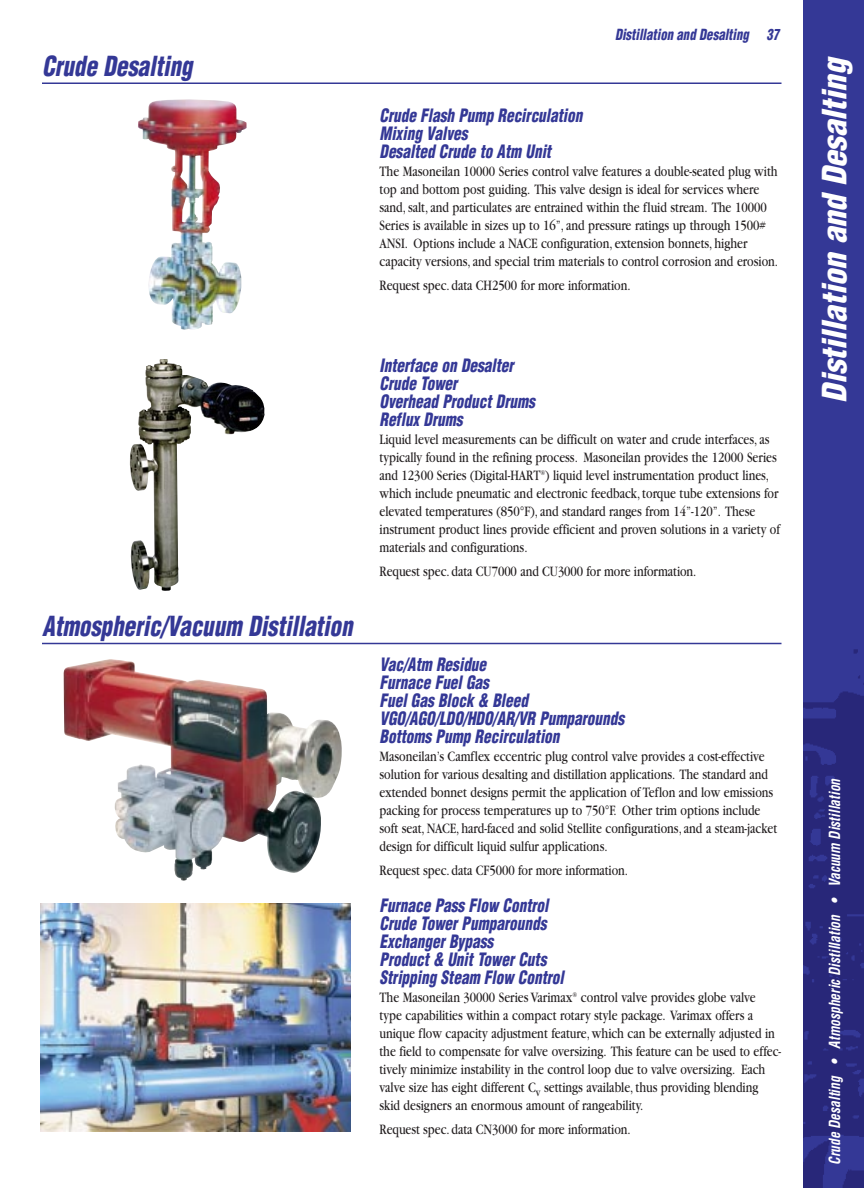
<style>
.page{position:relative;width:864px;height:1188px;background:#fff}
.page>*{position:absolute;margin:0;border:0;box-sizing:border-box;transform-origin:0 0}
.t1{font:italic 900 condensed 32.7px "Helvetica";color:#fff}
.t2{font:italic 900 condensed 27px "Helvetica";color:#343896;scale:.85 1}
.t3{font:italic 900 condensed 18px/18px "Helvetica";color:#343896;scale:.85 1}
.t4{font:15px/18px "Garamond";color:#231f20;scale:.8 1}
.t5{font:italic 700 condensed 15px "Helvetica";color:#fff;scale:.9 1}
.t6{font:italic 900 condensed 15px "Helvetica";color:#343896;scale:.85 1}
</style>
<div class="page">
<img style="left:138px;top:99px;width:109px;height:231px">
<img style="left:40px;top:904px;width:311px;height:227px">
<hr style="left:42px;top:643px;width:740px;height:1px;background:#343896">
<hr style="left:42px;top:82px;width:740px;height:2px;background:#343896">
<img style="left:130px;top:359px;width:135px;height:232px">
<img style="left:64px;top:659px;width:278px;height:222px">
<img style="left:803px;top:0;width:61px;height:1188px">
<p class="t6" style="left:615px;top:28px;width:198px">Distillation and Desalting 37</p>
<h2 class="t2" style="left:42px;top:56px;width:184px">Crude Desalting</h2>
<h1 class="t1" style="left:822px;top:403px;width:345px;rotate:-90deg">Distillation and Desalting</h1>
<p class="t3" style="left:379px;top:107px;width:244px">Crude Flash Pump Recirculation<br>Mixing Valves<br>Desalted Crude to Atm Unit</p>
<p class="t4" style="left:379px;top:163px;width:500px">The Masoneilan 10000 Series control valve features a double-seated plug with top and bottom post guiding. This valve design is ideal for services where sand, salt, and particulates are entrained within the fluid stream. The 10000<br>Series is available in sizes up to 16”, and pressure ratings up through 1500# ANSI. Options include a NACE configuration, extension bonnets, higher capacity versions, and special trim materials to control corrosion and erosion.</p>
<p class="t4" style="left:379px;top:277px;width:315px">Request spec. data CH2500 for more information.</p>
<p class="t3" style="left:379px;top:358px;width:188px">Interface on Desalter<br>Crude Tower<br>Overhead Product Drums<br>Reflux Drums</p>
<p class="t4" style="left:379px;top:432px;width:502px">Liquid level measurements can be difficult on water and crude interfaces, as typically found in the refining process. Masoneilan provides the 12000 Series and 12300 Series (Digital-HART<sup>®</sup>) liquid level instrumentation product lines, which include pneumatic and electronic feedback, torque tube extensions for elevated temperatures (850°F), and standard ranges from 14”-120”. These instrument product lines provide efficient and proven solutions in a variety of materials and configurations.</p>
<p class="t4" style="left:380px;top:564px;width:398px">Request spec. data CU7000 and CU3000 for more information.</p>
<h2 class="t2" style="left:42px;top:616px;width:372px">Atmospheric/Vacuum Distillation</h2>
<p class="t3" style="left:379px;top:657px;width:293px">Vac/Atm Residue<br>Furnace Fuel Gas<br>Fuel Gas Block &amp; Bleed<br>VGO/AGO/LDO/HDO/AR/VR Pumparounds<br>Bottoms Pump Recirculation</p>
<p class="t4" style="left:379px;top:749px;width:499px">Masoneilan’s Camflex eccentric plug control valve provides a cost-effective solution for various desalting and distillation applications. The standard and extended bonnet designs permit the application of Teflon and low emissions packing for process temperatures up to 750°F. Other trim options include soft seat, NACE, hard-faced and solid Stellite configurations, and a steam-jacket design for difficult liquid sulfur applications.</p>
<p class="t4" style="left:380px;top:863px;width:312px">Request spec. data CF5000 for more information.</p>
<p class="t3" style="left:379px;top:898px;width:222px">Furnace Pass Flow Control<br>Crude Tower Pumparounds<br>Exchanger Bypass<br>Product &amp; Unit Tower Cuts<br>Stripping Steam Flow Control</p>
<p class="t4" style="left:379px;top:990px;width:504px">The Masoneilan 30000 Series Varimax<sup>®</sup> control valve provides globe valve type capabilities within a compact rotary style package. Varimax offers a unique flow capacity adjustment feature, which can be externally adjusted in the field to compensate for valve oversizing. This feature can be used to effec&shy;tively minimize instability in the control loop due to valve oversizing. Each valve size has eight different C<sub>v</sub> settings available, thus providing blending skid designers an enormous amount of rangeability.</p>
<p class="t4" style="left:380px;top:1122px;width:315px">Request spec. data CN3000 for more information.</p>
<p class="t5" style="left:829px;top:1165px;width:433px;rotate:-90deg">Crude Desalting • Atmosp heric Disti l lation • Vacuum Disti l lation</p>
</div>
